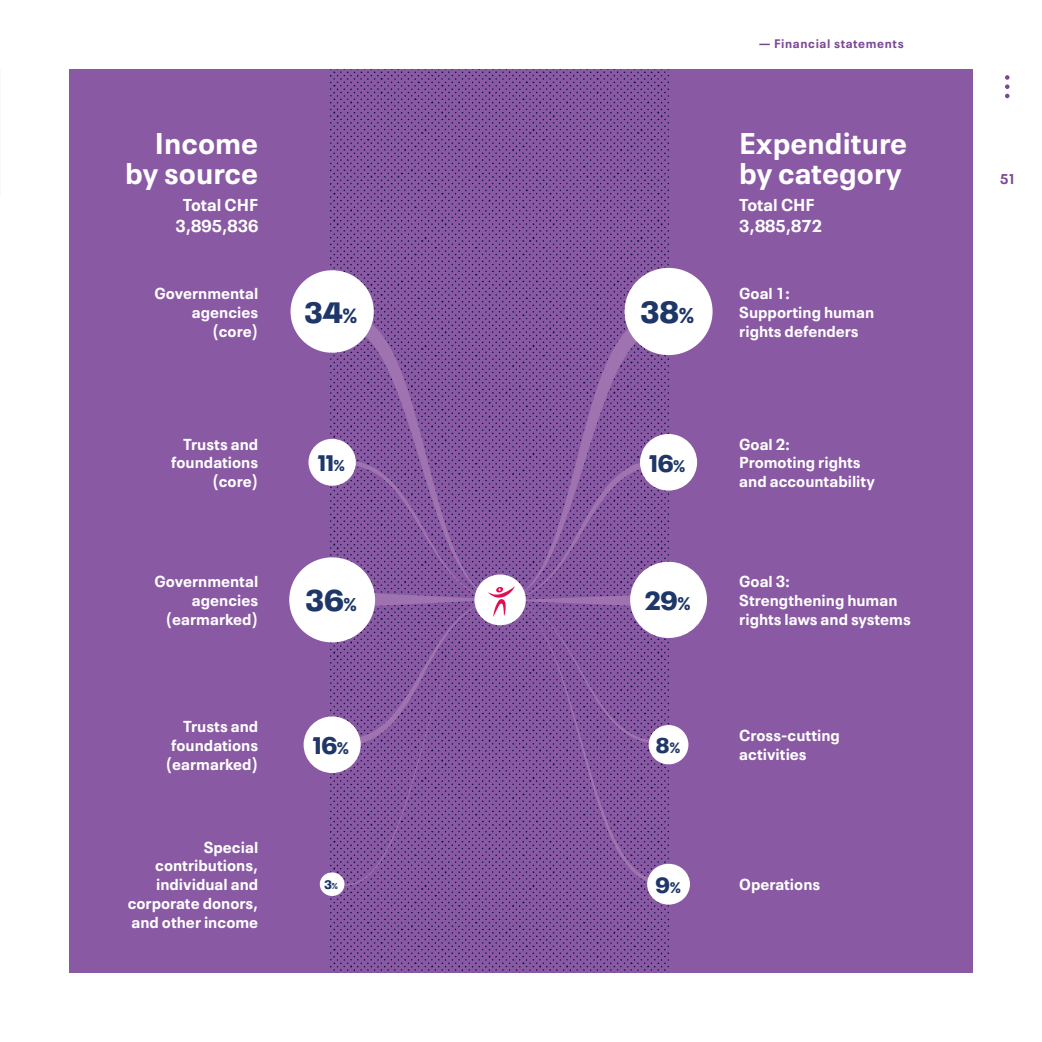
<style>
.page{position:relative;width:1042px;height:1042px;background:#fff}
.page>*{position:absolute;margin:0;border:0;box-sizing:border-box;transform-origin:0 0}
.t1{font:900 30.28px "Neue Plak";color:#1e3768}
.t2{font:700 29.75px/29.8px "Neue Plak Text";color:#fff}
.t3{font:900 29.75px "Neue Plak";color:#1e3768}
.t4{font:900 29.22px "Neue Plak";color:#1e3768}
.t5{font:900 25.9px "Neue Plak";color:#1e3768}
.t6{font:900 23.8px "Neue Plak";color:#1e3768}
.t7{font:900 22.4px "Neue Plak";color:#1e3768}
.t8{font:900 21.7px "Neue Plak";color:#1e3768}
.t9{font:900 21.18px "Neue Plak";color:#1e3768}
.t10{font:700 17.15px/20.5px "Neue Plak Text";color:#fff}
.t11{font:700 15.75px/18.9px "Neue Plak Text";color:#fff;text-align:right}
.t12{font:700 14px "Neue Plak Text";color:#7c4896}
.t13{font:700 12.25px "Neue Plak Text";letter-spacing:.05em;color:#7c4896}
.t14{font:900 12.25px "Neue Plak";color:#1e3768}
.s1{font-size:20.47px}
.s2{font-size:21.18px}
.s3{font-size:15.58px}
.s4{font-size:16.62px}
.s5{font-size:18.38px}
.s6{font-size:18.2px}
.s7{font-size:14.7px}
.s8{font-size:8.58px}
.s9{font-size:15.22px}
</style>
<div class="page">
<div style="left:69px;top:69px;width:903px;height:903px;background:#8a59a3"></div>
<svg style="left:330px;top:69px;width:338px;height:903px"></svg>
<svg style="left:344px;top:313px;width:158px;height:146px"></svg>
<svg style="left:502px;top:314px;width:157px;height:145px"></svg>
<svg style="left:344px;top:746px;width:158px;height:140px"></svg>
<svg style="left:502px;top:635px;width:181px;height:252px"></svg>
<svg style="left:1005px;top:75px;width:4px;height:23px"></svg>
<div style="left:289px;top:557px;width:86px;height:85px;background:#fff;border-radius:50%"></div>
<div style="left:624px;top:268px;width:88px;height:87px;background:#fff;border-radius:50%"></div>
<div style="left:290px;top:270px;width:84px;height:83px;background:#fff;border-radius:50%"></div>
<div style="left:640px;top:434px;width:57px;height:56px;background:#fff;border-radius:50%"></div>
<div style="left:304px;top:716px;width:57px;height:57px;background:#fff;border-radius:50%"></div>
<div style="left:630px;top:562px;width:77px;height:76px;background:#fff;border-radius:50%"></div>
<div style="left:308px;top:439px;width:48px;height:47px;background:#fff;border-radius:50%"></div>
<div style="left:649px;top:725px;width:39px;height:39px;background:#fff;border-radius:50%"></div>
<div style="left:320px;top:872px;width:24px;height:24px;background:#fff;border-radius:50%"></div>
<div style="left:647px;top:864px;width:43px;height:40px;background:#fff;border-radius:50%"></div>
<svg style="left:344px;top:459px;width:331px;height:287px"></svg>
<h2 class="t2" style="left:125px;top:125px;width:134px;text-align:right">Income by source</h2>
<p class="t10" style="left:176px;top:193px;width:84px;text-align:center">Total CHF<br>3,895,836</p>
<p class="t11" style="left:155px;top:282px;width:105px">Governmental agencies (core)</p>
<p class="t11" style="left:171px;top:433px;width:89px">Trusts and foundations (core)</p>
<p class="t11" style="left:155px;top:570px;width:105px">Governmental agencies (earmarked)</p>
<p class="t11" style="left:166px;top:715px;width:94px">Trusts and foundations (earmarked)</p>
<p class="t11" style="left:128px;top:836px;width:132px">Special contributions, individual and corporate donors, and other income</p>
<h3 class="t4" style="left:305px;top:289px;width:54px">34<span class="s1">%</span></h3>
<h1 class="t1" style="left:641px;top:288px;width:54px">38<span class="s2">%</span></h1>
<h3 class="t7" style="left:318px;top:445px;width:29px">11<span class="s3">%</span></h3>
<h3 class="t6" style="left:649px;top:444px;width:38px">16<span class="s4">%</span></h3>
<h2 class="t3" style="left:306px;top:576px;width:52px">36<span class="s5">%</span></h2>
<h3 class="t5" style="left:645px;top:579px;width:47px">29<span class="s6">%</span></h3>
<h3 class="t6" style="left:313px;top:726px;width:38px">16<span class="s4">%</span></h3>
<h3 class="t9" style="left:656px;top:728px;width:25px">8<span class="s7">%</span></h3>
<p class="t13" style="left:759px;top:34px;width:146px">— Financial statements</p>
<h2 class="t2" style="left:739px;top:125px;width:169px">Expenditure by category</h2>
<p class="t10" style="left:739px;top:193px;width:84px">Total CHF<br>3,885,872</p>
<p class="t11" style="left:739px;top:282px;width:136px;text-align:left">Goal 1:<br>Supporting human rights defenders</p>
<p class="t11" style="left:739px;top:433px;width:137px;text-align:left">Goal 2:<br>Promoting rights and accountability</p>
<p class="t11" style="left:739px;top:570px;width:173px;text-align:left">Goal 3:<br>Strengthening human rights laws and systems</p>
<p class="t11" style="left:739px;top:724px;width:102px;text-align:left">Cross-cutting activities</p>
<p class="t14" style="left:324px;top:874px;width:15px">3<span class="s8">%</span></p>
<h3 class="t8" style="left:655px;top:867px;width:27px">9<span class="s9">%</span></h3>
<p class="t11" style="left:739px;top:873px;width:83px">Operations</p>
<p class="t12" style="left:1000px;top:167px;width:16px">51</p>
</div>
